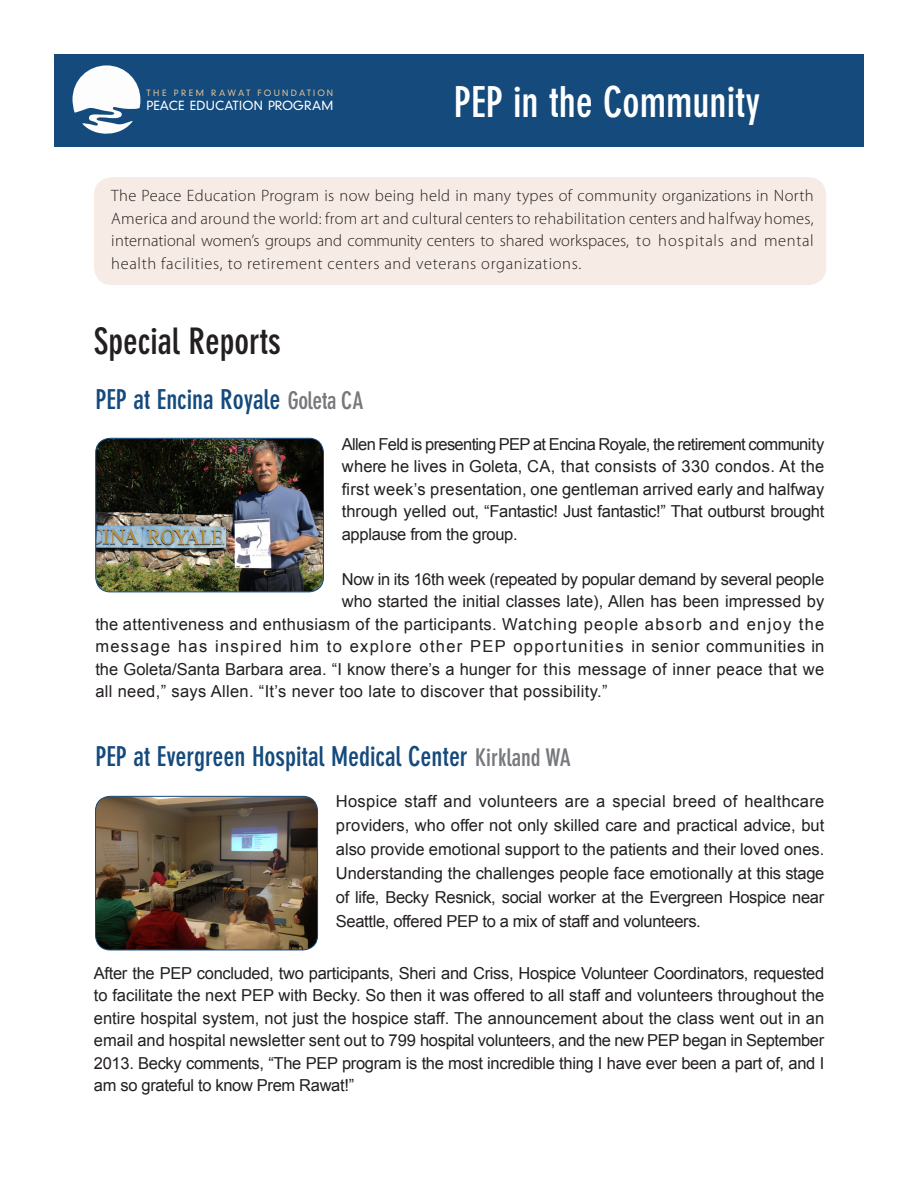
<style>
.page{position:relative;width:918px;height:1188px;background:#fff}
.page>*{position:absolute;margin:0;border:0;box-sizing:border-box;transform-origin:0 0}
.t1{font:700 condensed 42px "DIN Neuzeit Grotesk Std";color:#fff}
.t2{font:700 condensed 36px "DIN Neuzeit Grotesk Std";color:#231f20}
.t3{font:700 condensed 27px "DIN Neuzeit Grotesk Std";color:#144a7c}
.t4{font:16.5px/22.5px "Arial";color:#231f20;text-align:justify}
.t5{font:300 16.5px/22.5px "Myriad Pro";letter-spacing:.04em;color:#231f20;text-align:justify}
.t6{font:16.5px "Arial";letter-spacing:.02em;color:#231f20}
.t7{font:16.5px "Arial";letter-spacing:.08em;color:#231f20}
.t8{font:16.5px "Arial";letter-spacing:-.02em;color:#231f20}
.t9{font:300 12.15px "DIN Neuzeit Grotesk Std";letter-spacing:.02em;color:#fff}
.t10{font:300 8.4px "DIN Neuzeit Grotesk Std";letter-spacing:.26em;color:#dfc298}
.s1{font-size:24px;color:#76787b}
</style>
<div class="page">
<img style="left:96px;top:438px;width:227px;height:154px">
<div style="left:95px;top:438px;width:229px;height:154px;border:1px solid #144a7c;border-radius:15px"></div>
<img style="left:96px;top:796px;width:222px;height:154px">
<div style="left:95px;top:796px;width:223px;height:154px;border:1px solid #144a7c;border-radius:15px"></div>
<div style="left:94px;top:177px;width:732px;height:108px;background:#f7ece5;border-radius:18px"></div>
<div style="left:54px;top:54px;width:810px;height:92px;background:#144a7c"></div>
<svg style="left:72px;top:65px;width:68px;height:69px"></svg>
<p class="t10" style="left:146px;top:88px;width:188px">THE PREM RAWAT FOUNDATION</p>
<p class="t9" style="left:146px;top:99px;width:189px">PEACE EDUCATION PROGRAM</p>
<p class="t1" style="left:454px;top:77px;width:308px">PEP in the Community</p>
<p class="t5" style="left:111px;top:185px;width:704px">The Peace Education Program is now being held in many types of community organizations in North America and around the world: from art and cultural centers to rehabilitation centers and halfway homes, international women’s groups and community centers to shared workspaces, to hospitals and mental health facilities, to retirement centers and veterans organizations.</p>
<p class="t2" style="left:94px;top:320px;width:188px">Special Reports</p>
<p class="t3" style="left:95px;top:384px;width:270px">PEP at Encina Royale <span class="s1">Goleta CA</span></p>
<p class="t4" style="left:342px;top:433px;width:484px">Allen Feld is presenting PEP at Encina Royale, the retirement community where he lives in Goleta, CA, that consists of 330 condos. At the first week’s presentation, one gentleman arrived early and halfway through yelled out, “Fantastic! Just fantastic!” That outburst brought applause from the group.</p>
<p class="t8" style="left:342px;top:568px;width:484px">Now in its 16th week (repeated by popular demand by several people</p>
<p class="t4" style="left:342px;top:591px;width:484px">who started the initial classes late), Allen has been impressed by</p>
<p class="t6" style="left:95px;top:613px;width:730px">the attentiveness and enthusiasm of the participants. Watching people absorb and enjoy the</p>
<p class="t7" style="left:95px;top:636px;width:730px">message has inspired him to explore other PEP opportunities in senior communities in</p>
<p class="t4" style="left:95px;top:658px;width:730px">the Goleta/Santa Barbara area. “I know there’s a hunger for this message of inner peace that we</p>
<p class="t6" style="left:95px;top:681px;width:514px">all need,” says Allen. “It’s never too late to discover that possibility.”</p>
<p class="t3" style="left:95px;top:741px;width:477px">PEP at Evergreen Hospital Medical Center <span class="s1">Kirkland WA</span></p>
<p class="t4" style="left:336px;top:789px;width:490px;line-height:24px">Hospice staff and volunteers are a special breed of healthcare providers, who offer not only skilled care and practical advice, but also provide emotional support to the patients and their loved ones.<br>Understanding the challenges people face emotionally at this stage of life, Becky Resnick, social worker at the Evergreen Hospice near Seattle, offered PEP to a mix of staff and volunteers.</p>
<p class="t4" style="left:94px;top:962px;width:732px">After the PEP concluded, two participants, Sheri and Criss, Hospice Volunteer Coordinators, requested to facilitate the next PEP with Becky. So then it was offered to all staff and volunteers throughout the entire hospital system, not just the hospice staff. The announcement about the class went out in an email and hospital newsletter sent out to 799 hospital volunteers, and the new PEP began in September 2013. Becky comments, “The PEP program is the most incredible thing I have ever been a part of, and I am so grateful to know Prem Rawat!”</p>
</div>
